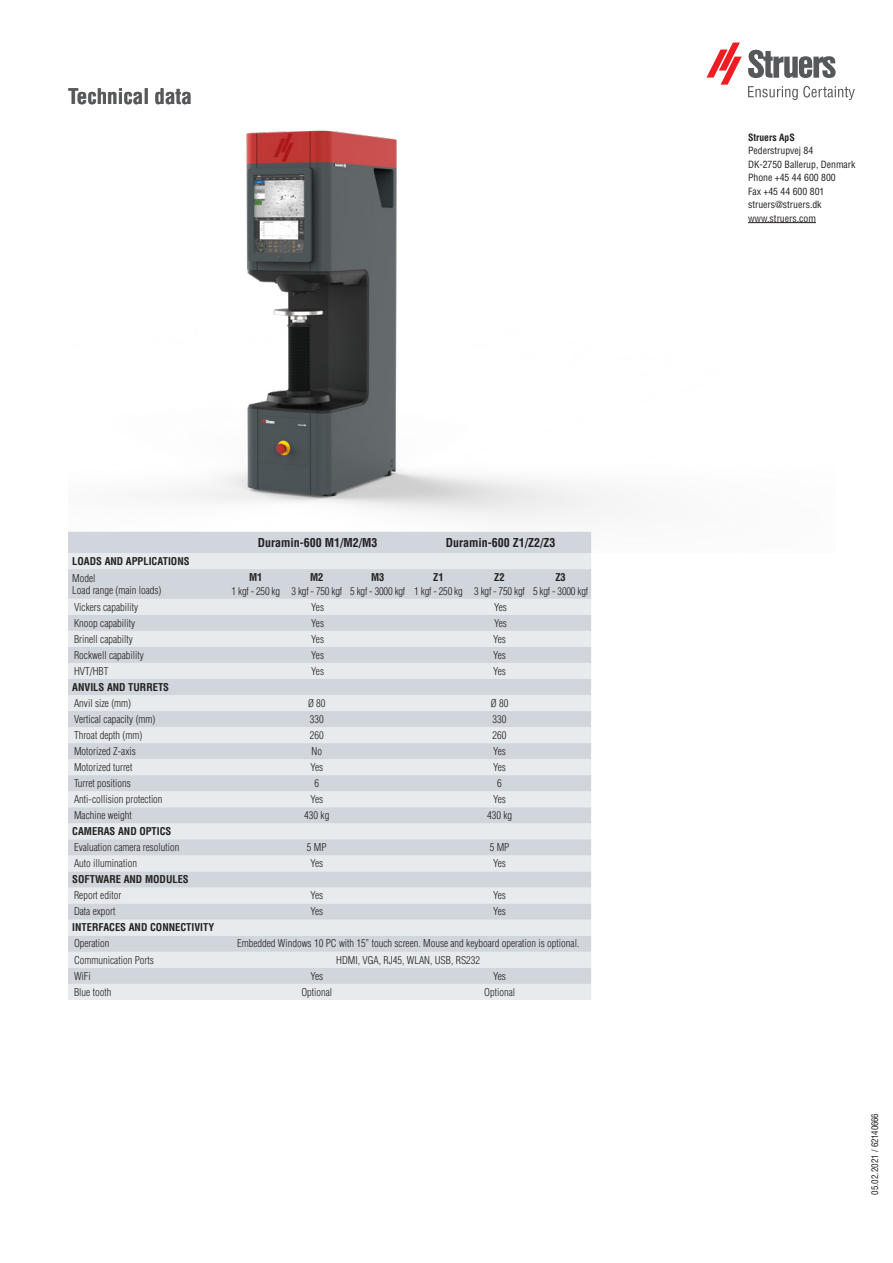
<style>
.page{position:relative;width:893px;height:1263px;background:#fff}
.page>*{position:absolute;margin:0;border:0;box-sizing:border-box;transform-origin:0 0}
.t1{font:700 condensed 21px "Helvetica LT Std";color:#57585a}
.Tabel_fed{font:700 condensed 12px "Helvetica LT Std";color:#231f20}
.ENG_Brødtekst{font:300 condensed 10.5px/12px "Helvetica LT Std";color:#231f20}
.ENG_Brødtekst-2{font:700 condensed 10.5px "Helvetica LT Std";color:#231f20}
.Tabel_fed-2{font:300 condensed 10.5px "Helvetica LT Std";letter-spacing:-.02em;color:#231f20}
.Tabel_fed-3{font:700 condensed 10.5px "Helvetica LT Std";color:#231f20}
.Adresse_Struers{font:condensed 9.75px/13.5px "Helvetica LT Std";color:#231f20}
.Adresse_Struers-2{font:700 condensed 9.75px "Helvetica LT Std";color:#231f20}
.Tryksted{font:condensed 9px "Helvetica LT Std";letter-spacing:-.025em;color:#231f20}
</style>
<div class="page">
<svg style="left:748px;top:49px;width:88px;height:29px"></svg>
<svg style="left:706px;top:43px;width:36px;height:42px"></svg>
<svg style="left:748px;top:86px;width:107px;height:14px"></svg>
<img style="left:68px;top:130px;width:748px;height:423px">
<div style="left:68px;top:532px;width:523px;height:21px;background:#d0d6db"></div>
<svg style="left:68px;top:553px;width:523px;height:447px;background:#dbe0e4"></svg>
<p class="t1" style="left:68px;top:84px;width:125px">Technical data</p>
<p class="Tabel_fed" style="left:258px;top:535px;width:121px">Duramin-600 M1/M2/M3</p>
<p class="Tabel_fed" style="left:446px;top:535px;width:111px">Duramin-600 Z1/Z2/Z3</p>
<p class="ENG_Brødtekst-2" style="left:72px;top:554px;width:119px">LOADS AND APPLICATIONS</p>
<p class="ENG_Brødtekst" style="left:72px;top:572px;width:91px">Model<br>Load range (main loads)</p>
<p class="Tabel_fed-3" style="left:249px;top:571px;width:15px">M1</p>
<p class="ENG_Brødtekst" style="left:232px;top:585px;width:50px">1 kgf - 250 kg</p>
<p class="Tabel_fed-3" style="left:310px;top:571px;width:15px">M2</p>
<p class="Tabel_fed-2" style="left:291px;top:584px;width:52px">3 kgf - 750 kgf</p>
<p class="Tabel_fed-3" style="left:371px;top:571px;width:15px">M3</p>
<p class="Tabel_fed-2" style="left:350px;top:584px;width:57px">5 kgf - 3000 kgf</p>
<p class="Tabel_fed-3" style="left:433px;top:571px;width:12px">Z1</p>
<p class="ENG_Brødtekst" style="left:414px;top:585px;width:50px">1 kgf - 250 kg</p>
<p class="Tabel_fed-3" style="left:494px;top:571px;width:12px">Z2</p>
<p class="Tabel_fed-2" style="left:474px;top:584px;width:52px">3 kgf - 750 kgf</p>
<p class="Tabel_fed-3" style="left:555px;top:571px;width:12px">Z3</p>
<p class="Tabel_fed-2" style="left:533px;top:584px;width:57px">5 kgf - 3000 kgf</p>
<p class="ENG_Brødtekst" style="left:74px;top:601px;width:66px">Vickers capability</p>
<p class="ENG_Brødtekst" style="left:311px;top:601px;width:14px">Yes</p>
<p class="ENG_Brødtekst" style="left:494px;top:601px;width:14px">Yes</p>
<p class="ENG_Brødtekst" style="left:74px;top:617px;width:63px">Knoop capability</p>
<p class="ENG_Brødtekst" style="left:311px;top:617px;width:14px">Yes</p>
<p class="ENG_Brødtekst" style="left:494px;top:617px;width:14px">Yes</p>
<p class="ENG_Brødtekst" style="left:74px;top:633px;width:60px">Brinell capabilty</p>
<p class="ENG_Brødtekst" style="left:311px;top:633px;width:14px">Yes</p>
<p class="ENG_Brødtekst" style="left:493px;top:633px;width:14px">Yes</p>
<p class="ENG_Brødtekst" style="left:74px;top:649px;width:71px">Rockwell capability</p>
<p class="ENG_Brødtekst" style="left:311px;top:649px;width:14px">Yes</p>
<p class="ENG_Brødtekst" style="left:493px;top:649px;width:14px">Yes</p>
<p class="ENG_Brødtekst" style="left:74px;top:665px;width:36px">HVT/HBT</p>
<p class="ENG_Brødtekst" style="left:311px;top:665px;width:14px">Yes</p>
<p class="ENG_Brødtekst" style="left:493px;top:665px;width:14px">Yes</p>
<p class="ENG_Brødtekst-2" style="left:72px;top:680px;width:98px">ANVILS AND TURRETS</p>
<p class="ENG_Brødtekst" style="left:74px;top:697px;width:59px">Anvil size (mm)</p>
<p class="ENG_Brødtekst" style="left:308px;top:697px;width:19px">Ø 80</p>
<p class="ENG_Brødtekst" style="left:491px;top:697px;width:19px">Ø 80</p>
<p class="ENG_Brødtekst" style="left:74px;top:713px;width:83px">Vertical capacity (mm)</p>
<p class="ENG_Brødtekst" style="left:310px;top:713px;width:15px">330</p>
<p class="ENG_Brødtekst" style="left:493px;top:713px;width:15px">330</p>
<p class="ENG_Brødtekst" style="left:74px;top:729px;width:70px">Throat depth (mm)</p>
<p class="ENG_Brødtekst" style="left:310px;top:729px;width:15px">260</p>
<p class="ENG_Brødtekst" style="left:493px;top:729px;width:15px">260</p>
<p class="ENG_Brødtekst" style="left:74px;top:745px;width:63px">Motorized Z-axis</p>
<p class="ENG_Brødtekst" style="left:312px;top:745px;width:12px">No</p>
<p class="ENG_Brødtekst" style="left:493px;top:745px;width:14px">Yes</p>
<p class="ENG_Brødtekst" style="left:74px;top:761px;width:60px">Motorized turret</p>
<p class="ENG_Brødtekst" style="left:310px;top:761px;width:14px">Yes</p>
<p class="ENG_Brødtekst" style="left:493px;top:761px;width:14px">Yes</p>
<p class="ENG_Brødtekst" style="left:74px;top:777px;width:58px">Turret positions</p>
<p class="ENG_Brødtekst" style="left:314px;top:777px;width:6px">6</p>
<p class="ENG_Brødtekst" style="left:497px;top:777px;width:6px">6</p>
<p class="ENG_Brødtekst" style="left:74px;top:793px;width:90px">Anti-collision protection</p>
<p class="ENG_Brødtekst" style="left:310px;top:793px;width:14px">Yes</p>
<p class="ENG_Brødtekst" style="left:493px;top:793px;width:14px">Yes</p>
<p class="ENG_Brødtekst" style="left:74px;top:809px;width:59px">Machine weight</p>
<p class="ENG_Brødtekst" style="left:304px;top:809px;width:27px">430 kg</p>
<p class="ENG_Brødtekst" style="left:487px;top:809px;width:27px">430 kg</p>
<p class="ENG_Brødtekst-2" style="left:72px;top:825px;width:101px">CAMERAS AND OPTICS</p>
<p class="ENG_Brødtekst" style="left:74px;top:841px;width:107px">Evaluation camera resolution</p>
<p class="ENG_Brødtekst" style="left:307px;top:841px;width:21px">5 MP</p>
<p class="ENG_Brødtekst" style="left:490px;top:841px;width:21px">5 MP</p>
<p class="ENG_Brødtekst" style="left:74px;top:857px;width:64px">Auto illumination</p>
<p class="ENG_Brødtekst" style="left:310px;top:857px;width:14px">Yes</p>
<p class="ENG_Brødtekst" style="left:493px;top:857px;width:14px">Yes</p>
<p class="ENG_Brødtekst-2" style="left:72px;top:873px;width:118px">SOFTWARE AND MODULES</p>
<p class="ENG_Brødtekst" style="left:74px;top:889px;width:49px">Report editor</p>
<p class="ENG_Brødtekst" style="left:310px;top:889px;width:14px">Yes</p>
<p class="ENG_Brødtekst" style="left:493px;top:889px;width:14px">Yes</p>
<p class="ENG_Brødtekst" style="left:74px;top:905px;width:43px">Data export</p>
<p class="ENG_Brødtekst" style="left:310px;top:905px;width:14px">Yes</p>
<p class="ENG_Brødtekst" style="left:493px;top:905px;width:14px">Yes</p>
<p class="ENG_Brødtekst-2" style="left:72px;top:921px;width:143px">INTERFACES AND CONNECTIVITY</p>
<p class="ENG_Brødtekst" style="left:74px;top:938px;width:37px">Operation</p>
<p class="ENG_Brødtekst" style="left:237px;top:938px;width:344px">Embedded Windows 10 PC with 15” touch screen. Mouse and keyboard operation is optional.</p>
<p class="ENG_Brødtekst" style="left:74px;top:954px;width:81px">Communication Ports</p>
<p class="ENG_Brødtekst" style="left:336px;top:954px;width:146px">HDMI, VGA, RJ45, WLAN, USB, RS232</p>
<p class="ENG_Brødtekst" style="left:74px;top:970px;width:18px">WiFi</p>
<p class="ENG_Brødtekst" style="left:310px;top:970px;width:14px">Yes</p>
<p class="ENG_Brødtekst" style="left:493px;top:970px;width:14px">Yes</p>
<p class="ENG_Brødtekst" style="left:74px;top:986px;width:39px">Blue tooth</p>
<p class="ENG_Brødtekst" style="left:301px;top:986px;width:32px">Optional</p>
<p class="ENG_Brødtekst" style="left:484px;top:986px;width:32px">Optional</p>
<p class="Adresse_Struers-2" style="left:748px;top:131px;width:48px">Struers ApS</p>
<p class="Adresse_Struers" style="left:748px;top:144px;width:109px">Pederstrupvej 84<br>DK-2750 Ballerup, Denmark<br>Phone +45 44 600 800</p>
<p class="Adresse_Struers" style="left:748px;top:184px;width:78px">Fax +45 44 600 801</p>
<p class="Adresse_Struers" style="left:748px;top:198px;width:75px">struers@struers.dk www.struers.com</p>
<p class="Tryksted" style="left:869px;top:1195px;width:83px;rotate:-90deg">05.02.2021 / 62140666</p>
</div>
